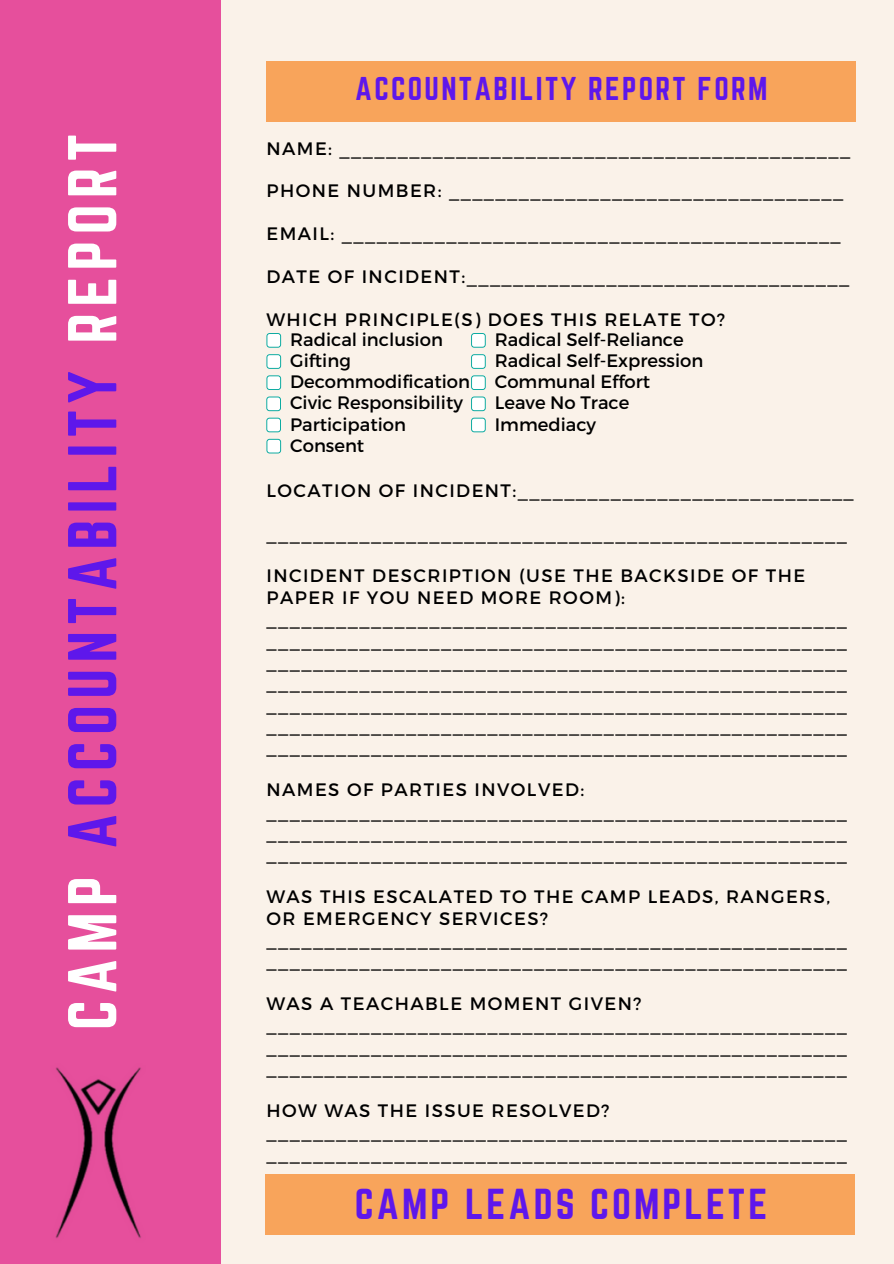
<style>
.page{position:relative;width:894px;height:1264px;background:#fff}
.page>*{position:absolute;margin:0;border:0;box-sizing:border-box;transform-origin:0 0}
.t1{font:60.3px "Norwester";letter-spacing:.1em;color:#5e17eb}
.t2{font:37.8px "Norwester";letter-spacing:.08em;color:#5e17eb}
.t3{font:28.8px "Norwester";letter-spacing:.08em;color:#5e17eb}
.t4{font:18px/21.3px "Montserrat";letter-spacing:.08em;color:#000}
.t5{font:18px "Montserrat";color:#000}
.s1{color:#fff}
</style>
<div class="page">
<div style="left:0;top:0;width:893px;height:1263px;background:#faf2e9"></div>
<div style="left:0;top:0;width:221px;height:1263px;background:#e64f9c"></div>
<div style="left:266px;top:61px;width:589px;height:61px;background:#f8a45b"></div>
<svg style="left:266px;top:333px;width:15px;height:15px"></svg>
<svg style="left:266px;top:354px;width:15px;height:15px"></svg>
<svg style="left:266px;top:375px;width:15px;height:15px"></svg>
<svg style="left:471px;top:333px;width:14px;height:15px"></svg>
<svg style="left:471px;top:354px;width:14px;height:15px"></svg>
<svg style="left:471px;top:375px;width:14px;height:15px"></svg>
<svg style="left:266px;top:439px;width:15px;height:14px"></svg>
<svg style="left:266px;top:396px;width:15px;height:15px"></svg>
<svg style="left:471px;top:396px;width:14px;height:15px"></svg>
<svg style="left:266px;top:417px;width:15px;height:15px"></svg>
<svg style="left:471px;top:417px;width:14px;height:15px"></svg>
<div style="left:265px;top:1174px;width:589px;height:60px;background:#f8a45b"></div>
<img style="left:55px;top:1067px;width:86px;height:171px">
<p class="t1" style="left:56px;top:1030px;width:897px;rotate:-90deg"><span class="s1">CAMP</span> ACCOUNTABILITY <span class="s1">REPORT</span></p>
<h4 class="t3" style="left:355px;top:71px;width:414px">ACCOUNTABILITY REPORT FORM</h4>
<p class="t4" style="left:266px;top:137px;width:585px">NAME: ____________________________________________</p>
<h1 class="t4" style="left:266px;top:179px;width:578px">PHONE NUMBER: __________________________________</h1>
<p class="t4" style="left:266px;top:222px;width:575px">EMAIL: ___________________________________________</p>
<p class="t4" style="left:266px;top:265px;width:584px">DATE OF INCIDENT:_________________________________</p>
<h3 class="t4" style="left:266px;top:308px;width:460px">WHICH PRINCIPLE(S) DOES THIS RELATE TO?</h3>
<h4 class="t5" style="left:290px;top:328px;width:154px">Radical inclusion</h4>
<h4 class="t5" style="left:290px;top:349px;width:62px">Gifting</h4>
<h4 class="t5" style="left:290px;top:370px;width:181px">Decommodification</h4>
<h4 class="t5" style="left:494px;top:328px;width:190px">Radical Self-Reliance</h4>
<h4 class="t5" style="left:494px;top:349px;width:210px">Radical Self-Expression</h4>
<p class="t5" style="left:494px;top:370px;width:157px">Communal Effort</p>
<p class="t5" style="left:290px;top:391px;width:174px">Civic Responsibility</p>
<p class="t5" style="left:494px;top:391px;width:136px">Leave No Trace</p>
<p class="t5" style="left:290px;top:412px;width:117px">Participation</p>
<p class="t5" style="left:494px;top:412px;width:103px">Immediacy</p>
<p class="t5" style="left:290px;top:433px;width:76px">Consent</p>
<p class="t4" style="left:266px;top:479px;width:588px">LOCATION OF INCIDENT:_____________________________</p>
<h4 class="t4" style="left:266px;top:521px;width:581px">__________________________________________________</h4>
<h4 class="t4" style="left:266px;top:564px;width:581px">INCIDENT DESCRIPTION (USE THE BACKSIDE OF THE PAPER IF YOU NEED MORE ROOM): __________________________________________________ __________________________________________________ __________________________________________________ __________________________________________________ __________________________________________________ __________________________________________________ __________________________________________________</h4>
<h4 class="t4" style="left:266px;top:778px;width:581px">NAMES OF PARTIES INVOLVED: __________________________________________________ __________________________________________________ __________________________________________________</h4>
<h4 class="t4" style="left:266px;top:885px;width:581px">WAS THIS ESCALATED TO THE CAMP LEADS, RANGERS, OR EMERGENCY SERVICES? __________________________________________________ __________________________________________________</h4>
<h4 class="t4" style="left:266px;top:992px;width:581px">WAS A TEACHABLE MOMENT GIVEN? __________________________________________________ __________________________________________________ __________________________________________________</h4>
<h4 class="t4" style="left:266px;top:1099px;width:581px">HOW WAS THE ISSUE RESOLVED? __________________________________________________ __________________________________________________</h4>
<p class="t2" style="left:355px;top:1181px;width:414px">CAMP LEADS COMPLETE</p>
<h4 class="t4" style="left:266px;top:1184px;width:581px">__________________________________________________</h4>
</div>
